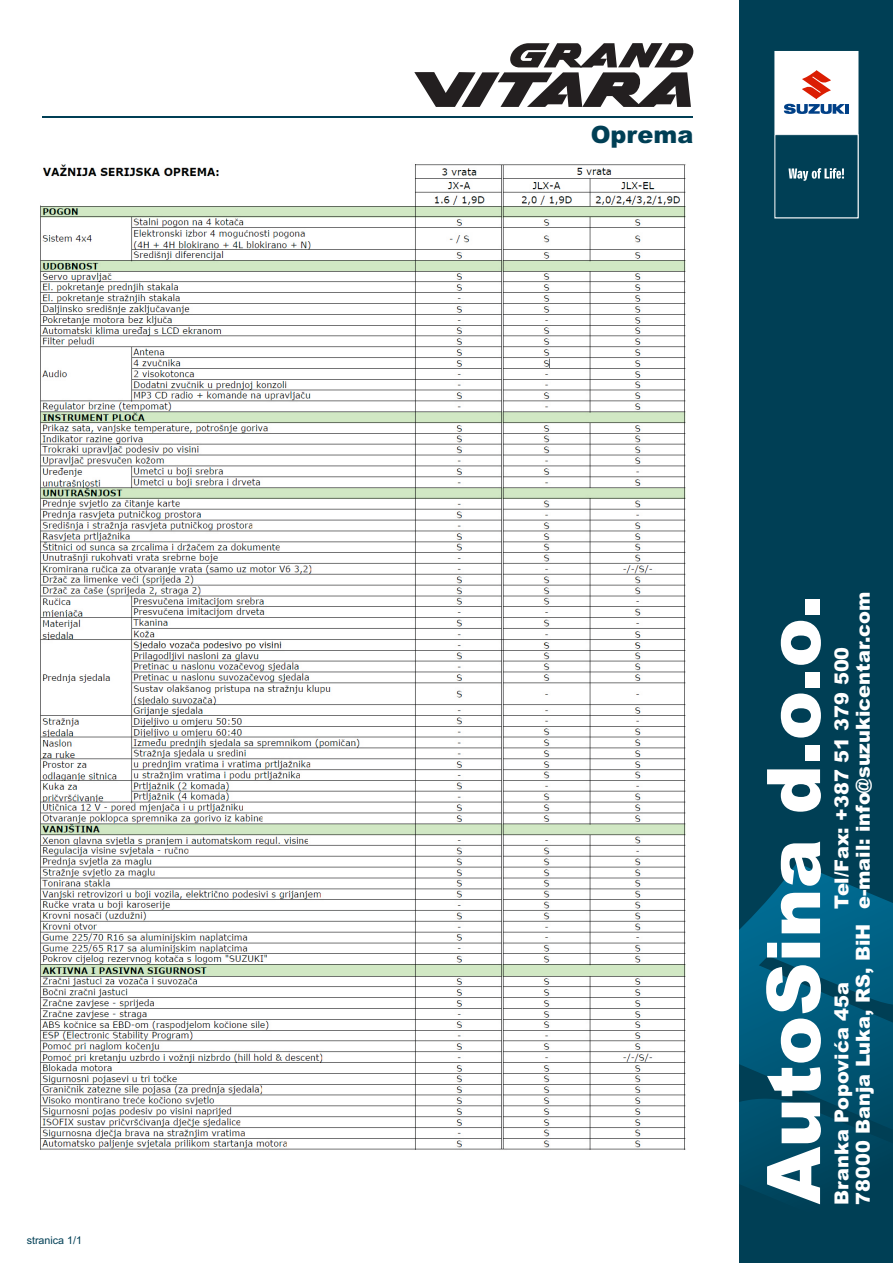
<style>
.page{position:relative;width:893px;height:1263px;background:#fff}
.page>*{position:absolute;margin:0;border:0;box-sizing:border-box;transform-origin:0 0}
.t1{font:900 74.1px "Arial";color:#fff}
.t2{font:900 23.85px "Arial";color:#003f55}
.t3{font:900 19.35px/21.3px "Arial";color:#fff}
.t4{font:10.65px "Arial";color:#003f55}
</style>
<div class="page">
<div style="left:740px;top:0;width:153px;height:1263px;background:#003f55"></div>
<svg style="left:740px;top:863px;width:153px;height:329px"></svg>
<svg style="left:774px;top:51px;width:84px;height:167px"></svg>
<svg style="left:414px;top:43px;width:280px;height:64px"></svg>
<hr style="left:43px;top:116px;width:650px;height:2px;background:#003f55">
<img style="left:40px;top:164px;width:646px;height:986px">
<p class="t4" style="left:27px;top:1236px;width:57px">stranica 1/1</p>
<p class="t2" style="left:591px;top:126px;width:104px">Oprema</p>
<h1 class="t1" style="left:767px;top:1204px;width:611px;rotate:-90deg">AutoSina d.o.o.</h1>
<p class="t3" style="left:833px;top:909px;width:319px;rotate:-90deg">Tel/Fax: +387 51 379 500 e-mail: info@suzukicentar.com</p>
<p class="t3" style="left:833px;top:1205px;width:283px;rotate:-90deg">Branka Popovića 45a<br>78000 Banja Luka, RS, BiH</p>
</div>
